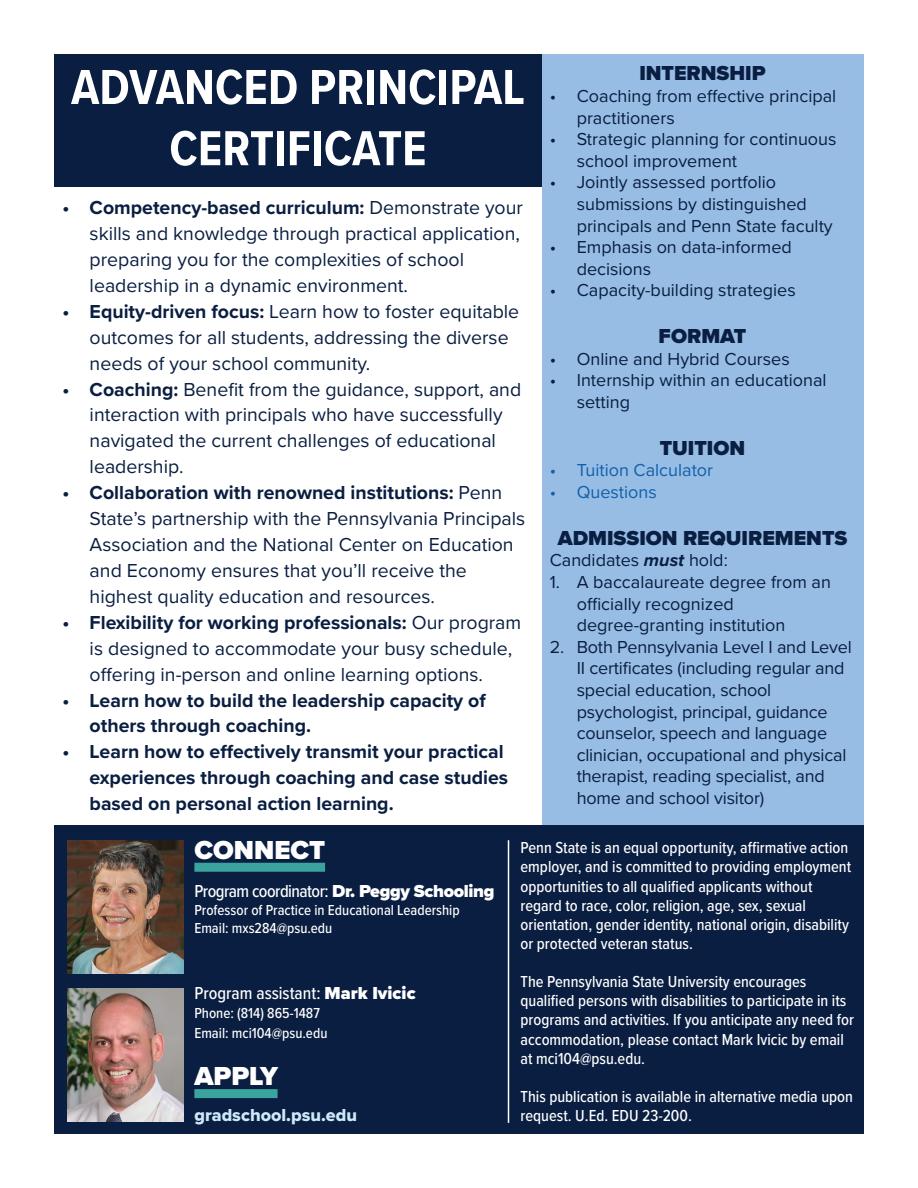
<style>
.page{position:relative;width:918px;height:1188px;background:#fff}
.page>*{position:absolute;margin:0;border:0;box-sizing:border-box;transform-origin:0 0}
.t1{font:700 51px/61.2px "Proxima Nova Cond";color:#fff;text-align:center}
.t2{font:900 27px "Proxima Nova";color:#fff}
.t3{font:900 21px "Proxima Nova";color:#0a1e41}
.t4{font:19.5px/26px "Proxima Nova";color:#0a1e41}
.t5{font:700 19.5px/26px "Proxima Nova";color:#0a1e41}
.t6{font:18px/21.6px "Proxima Nova";color:#0a1e41}
.t7{font:500 18px "Proxima Nova Cond";letter-spacing:-.03em;color:#fff}
.t8{font:18px "Proxima Nova";color:#1360ab}
.t9{font:500 18px "Proxima Nova Cond";color:#fff}
.t10{font:18px "Proxima Nova Extrabld";color:#cde9f9}
.t11{font:500 16.5px/19px "Proxima Nova Cond";color:#fff}
.t12{font:500 15px/18px "Proxima Nova Cond";color:#fff}
.s1{font-weight:700}
.s2{font-weight:700;font-style:italic}
.s3{font-family:"Proxima Nova";font-weight:900}
</style>
<div class="page">
<div style="left:54px;top:54px;width:496px;height:133px;background:#0a1e41"></div>
<div style="left:542px;top:54px;width:322px;height:778px;background:#97bde4"></div>
<div style="left:54px;top:825px;width:810px;height:309px;background:#0a1e41"></div>
<hr style="left:508px;top:840px;width:1px;height:283px;background:#fff">
<img style="left:68px;top:840px;width:116px;height:133px">
<img style="left:68px;top:988px;width:116px;height:133px">
<div style="left:194px;top:863px;width:131px;height:9px;background:#3ba39e"></div>
<div style="left:194px;top:1089px;width:84px;height:9px;background:#3ba39e"></div>
<h1 class="t1" style="left:71px;top:55px;width:455px">ADVANCED PRINCIPAL<br>CERTIFICATE</h1>
<p class="t4" style="left:90px;top:194px;width:435px;text-indent:-27px"><span class="s1">• Competency-based curriculum:</span> Demonstrate your skills and knowledge through practical application, preparing you for the complexities of school leadership in a dynamic environment.</p>
<p class="t4" style="left:90px;top:297px;width:431px;text-indent:-27px"><span class="s1">• Equity-driven focus:</span> Learn how to foster equitable outcomes for all students, addressing the diverse needs of your school community.</p>
<p class="t4" style="left:90px;top:375px;width:433px;text-indent:-27px"><span class="s1">• Coaching:</span> Benefit from the guidance, support, and interaction with principals who have successfully navigated the current challenges of educational leadership.</p>
<p class="t4" style="left:90px;top:479px;width:437px;text-indent:-27px"><span class="s1">• Collaboration with renowned institutions:</span> Penn State’s partnership with the Pennsylvania Principals Association and the National Center on Education and Economy ensures that you’ll receive the highest quality education and resources.</p>
<p class="t4" style="left:90px;top:608px;width:433px;text-indent:-27px"><span class="s1">• Flexibility for working professionals:</span> Our program is designed to accommodate your busy schedule, offering in-person and online learning options.</p>
<p class="t5" style="left:90px;top:687px;width:398px;text-indent:-27px">• Learn how to build the leadership capacity of others through coaching.</p>
<p class="t5" style="left:90px;top:738px;width:420px;text-indent:-27px">• Learn how to effectively transmit your practical experiences through coaching and case studies based on personal action learning.</p>
<p class="t3" style="left:639px;top:58px;width:128px">INTERNSHIP</p>
<p class="t6" style="left:577px;top:84px;width:261px;text-indent:-27px">• Coaching from effective principal practitioners</p>
<p class="t6" style="left:577px;top:128px;width:261px;text-indent:-27px">• Strategic planning for continuous school improvement</p>
<p class="t6" style="left:577px;top:171px;width:258px;text-indent:-27px">• Jointly assessed portfolio submissions by distinguished principals and Penn State faculty</p>
<p class="t6" style="left:577px;top:236px;width:217px;text-indent:-27px">• Emphasis on data-informed decisions</p>
<p class="t6" style="left:550px;top:279px;width:248px">• Capacity-building strategies</p>
<p class="t3" style="left:659px;top:320px;width:89px">FORMAT</p>
<p class="t6" style="left:550px;top:347px;width:242px">• Online and Hybrid Courses</p>
<p class="t6" style="left:577px;top:369px;width:251px;text-indent:-27px">• Internship within an educational setting</p>
<p class="t3" style="left:660px;top:432px;width:87px">TUITION</p>
<p class="t8" style="left:550px;top:457px;width:165px">• Tuition Calculator</p>
<p class="t8" style="left:550px;top:478px;width:109px">• Questions</p>
<p class="t3" style="left:558px;top:522px;width:291px">ADMISSION REQUIREMENTS</p>
<p class="t6" style="left:550px;top:549px;width:180px">Candidates <span class="s2">must</span> hold:</p>
<p class="t6" style="left:577px;top:570px;width:256px;text-indent:-27px">1. A baccalaureate degree from an officially recognized degree-granting institution</p>
<p class="t6" style="left:577px;top:635px;width:277px;text-indent:-27px">2. Both Pennsylvania Level I and Level II certificates (including regular and special education, school psychologist, principal, guidance counselor, speech and language clinician, occupational and physical therapist, reading specialist, and home and school visitor)</p>
<h2 class="t2" style="left:194px;top:829px;width:132px">CONNECT</h2>
<p class="t7" style="left:194px;top:878px;width:302px">Program coordinator: <span class="s3">Dr. Peggy Schooling</span></p>
<p class="t12" style="left:194px;top:900px;width:267px">Professor of Practice in Educational Leadership<br>Email: mxs284@psu.edu</p>
<p class="t9" style="left:194px;top:980px;width:223px">Program assistant: <span class="s3">Mark Ivicic</span></p>
<p class="t12" style="left:194px;top:1003px;width:135px;line-height:19.5px">Phone: (814) 865-1487<br>Email: mci104@psu.edu</p>
<h2 class="t2" style="left:194px;top:1056px;width:85px">APPLY</h2>
<p class="t10" style="left:194px;top:1101px;width:164px">gradschool.psu.edu</p>
<p class="t11" style="left:521px;top:838px;width:332px">Penn State is an equal opportunity, affirmative action employer, and is committed to providing employment opportunities to all qualified applicants without regard to race, color, religion, age, sex, sexual orientation, gender identity, national origin, disability or protected veteran status.</p>
<p class="t11" style="left:521px;top:972px;width:335px">The Pennsylvania State University encourages qualified persons with disabilities to participate in its programs and activities. If you anticipate any need for accommodation, please contact Mark Ivicic by email at mci104@psu.edu.</p>
<p class="t11" style="left:521px;top:1086px;width:334px;line-height:19.6px">This publication is available in alternative media upon request. U.Ed. EDU 23-200.</p>
</div>
